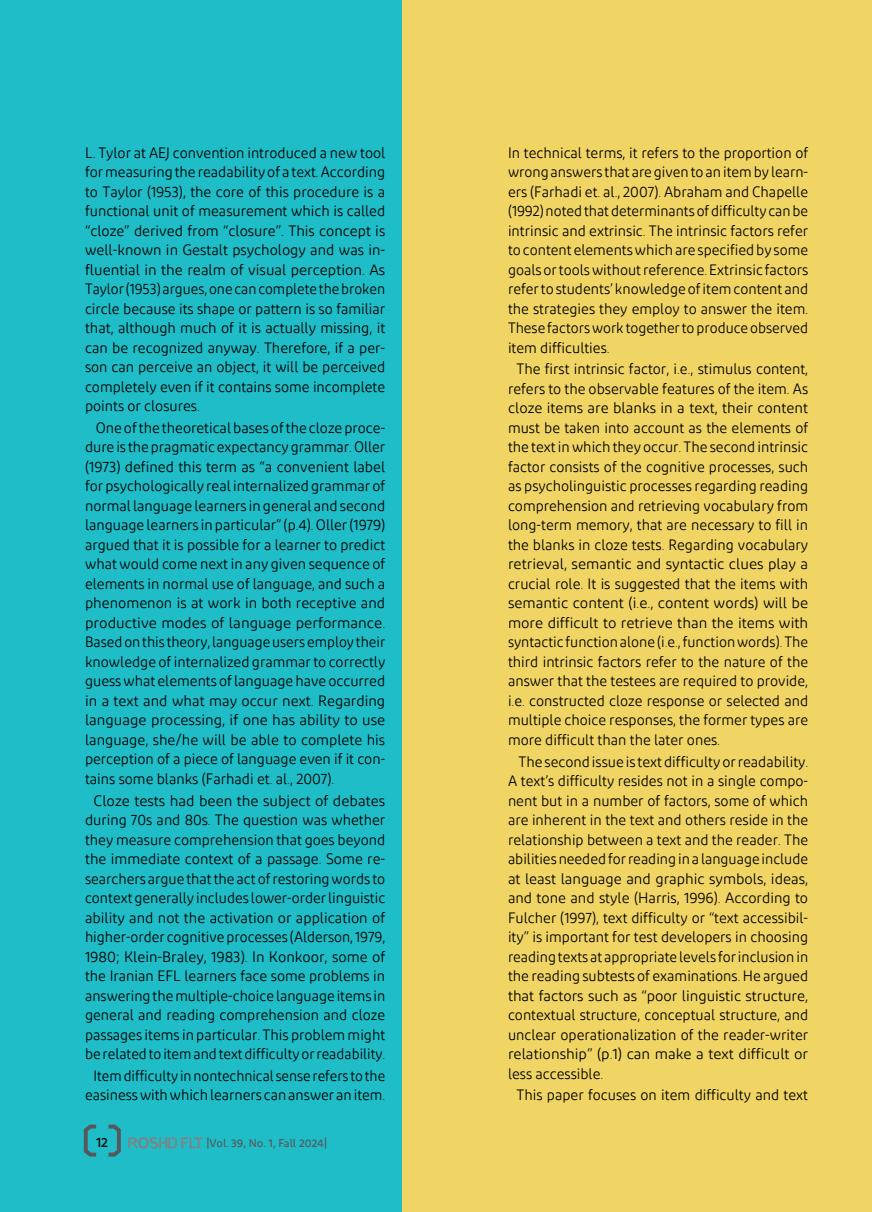
<style>
.page{position:relative;width:872px;height:1212px;background:#fff}
.page>*{position:absolute;margin:0;border:0;box-sizing:border-box;transform-origin:0 0}
.t1{font:15px/19.5px "Diodrum Arabic";color:#000;text-align:justify;scale:.95 1}
.t2{font:15px/19.5px "Diodrum Arabic";color:#000;text-align:justify;scale:.94 1}
.t3{font:15px/19.5px "Diodrum Arabic";color:#000;text-align:justify;scale:.96 1}
.t4{font:15px/19.5px "Diodrum Arabic";color:#000;text-align:justify;scale:.93 1}
.t5{font:15px/19.5px "Diodrum Arabic";color:#000;text-align:justify;scale:.92 1}
.t6{font:15px/19.5px "Diodrum Arabic";color:#000;text-align:center}
.t7{font:500 13.5px "Diodrum Arabic";color:#000}
.t8{font:500 11.25px "Diodrum Arabic";color:#57585b}
</style>
<div class="page">
<div style="left:0;top:0;width:402px;height:1212px;background:#1ebdc7"></div>
<div style="left:402px;top:0;width:470px;height:1212px;background:#f1d564"></div>
<svg style="left:82px;top:1122px;width:121px;height:36px;background:#2aafb8"></svg>
<p class="t1" style="left:85px;top:143px;width:317px">.L Tylor at AEJ convention introduced a new tool formeasuringthereadabilityofatext.According to Taylor (1953 ,) the core of this procedure is a functional unit of measurement which is called “cloze” derived from “closure .” This concept is</p>
<p class="t6" style="left:85px;top:260px;width:302px">fluential in the realm of visual perception. As</p>
<p class="t6" style="left:85px;top:240px;width:302px">well-known in Gestalt psychology and was in-</p>
<p class="t5" style="left:85px;top:279px;width:328px">Taylor(1953)argues,onecancompletethebroken circle because its shape or pattern is so familiar that, although much of isit actually missing it,</p>
<p class="t1" style="left:85px;top:357px;width:317px">son can perceive an object it, will be perceived</p>
<p class="t1" style="left:85px;top:338px;width:317px">can be recognized anyway. Therefore aif, per-</p>
<p class="t1" style="left:85px;top:377px;width:317px">completely even itif contains some incomplete points or closures.</p>
<p class="t2" style="left:85px;top:437px;width:321px">dureisthepragmaticexpectancygrammar.Oller</p>
<p class="t1" style="left:96px;top:418px;width:306px">Oneofthetheoreticalbasesoftheclozeproce-</p>
<p class="t3" style="left:85px;top:457px;width:314px">(1973) defined this term as “a convenient label for psychologically real internalized grammar of normallanguagelearnersingeneralandsecond languagelearnersinparticular” (p.4 .) Oller)1979( argued that isit possible for a learner to predict what would come next in any given sequence of elements in normal use of language, and such a phenomenon is at work in both receptive and productive modes of language performance.<br>Basedonthistheory,languageusersemploytheir knowledge of internalized grammar to correctly guesswhatelementsoflanguagehaveoccurred in a text and what may occur next. Regarding language processing if, one has ability to use language, she/he will be able to complete his</p>
<p class="t1" style="left:85px;top:769px;width:264px">tains some blanks (Farhadi et. al., 2007 .(</p>
<p class="t1" style="left:85px;top:749px;width:317px">perception of a piece of language even itif con-</p>
<p class="t6" style="left:85px;top:791px;width:302px">Cloze tests had been the subject of debates during 70s and 80 .s The question was whether they measure comprehension that goes beyond</p>
<p class="t2" style="left:85px;top:869px;width:321px">searchersarguethattheactofrestoringwordsto</p>
<p class="t3" style="left:85px;top:849px;width:314px">the immediate context of a passage. Some re-</p>
<p class="t2" style="left:85px;top:888px;width:321px">contextgenerallyincludeslower-orderlinguistic ability and not the activation or application of higher-ordercognitiveprocesses(Alderson,1979, 1980; Klein-Braley, 1983 I n.) Konkoor, some of the Iranian EFL learners face some problems in answeringthemultiple-choicelanguageitemsin general and reading comprehension and cloze passages items in particular. This problem might berelatedtoitemandtextdifficultyorreadability.</p>
<p class="t5" style="left:85px;top:1066px;width:328px;text-align:center">Itemdifficultyinnontechnicalsensereferstothe easinesswithwhichlearnerscanansweranitem.</p>
<p class="t7" style="left:96px;top:1134px;width:14px">12</p>
<p class="t8" style="left:206px;top:1135px;width:5px">|</p>
<p class="t8" style="left:324px;top:1135px;width:5px">|</p>
<p class="t8" style="left:210px;top:1136px;width:116px">Vol. 39, No. 1, Fall 2024</p>
<p class="t1" style="left:508px;top:143px;width:317px">In technical terms it, refers to the proportion of</p>
<p class="t1" style="left:508px;top:182px;width:317px">ers (Farhadi et. al., 2007 .) Abraham and Chapelle</p>
<p class="t2" style="left:508px;top:162px;width:321px">wronganswersthataregiventoanitembylearn-</p>
<p class="t4" style="left:508px;top:201px;width:324px">(1992)notedthatdeterminantsofdifficultycanbe intrinsic and extrinsic. The intrinsic factors refer tocontentelementswhicharespecifiedbysome goalsortoolswithoutreference.Extrinsicfactors refertostudents’knowledgeofitemcontentand the strategies they employ to answer the item.<br>Thesefactorsworktogethertoproduceobserved item difficulties.</p>
<p class="t1" style="left:508px;top:359px;width:317px;text-indent:9px">The first intrinsic factor e.i, ., stimulus content, refers to the observable features of the item. As cloze items are blanks in a text, their content must be taken into account as the elements of thetextinwhichtheyoccur.Thesecondintrinsic factor consists of the cognitive processes, such as psycholinguistic processes regarding reading comprehension and retrieving vocabulary from long-term memory, that are necessary to fill in the blanks in cloze tests. Regarding vocabulary retrieval, semantic and syntactic clues play a crucial role isIt. suggested that the items with semantic content e.i( ., content words) will be more difficult to retrieve than the items with syntacticfunctionalone e.i( .,functionwords .) The third intrinsic factors refer to the nature of the answer that the testees are required to provide,<br>.e. i constructed cloze response or selected and multiple choice responses, the former types are more difficult than the later ones.</p>
<p class="t1" style="left:518px;top:752px;width:306px">Thesecondissueistextdifficultyorreadability.</p>
<p class="t1" style="left:508px;top:791px;width:317px">nent but in a number of factors, some of which</p>
<p class="t1" style="left:508px;top:771px;width:317px">A text s’ difficulty resides not in a single compo-</p>
<p class="t1" style="left:508px;top:810px;width:317px">are inherent in the text and others reside in the relationship between a text and the reader. The abilitiesneededforreadinginalanguageinclude at least language and graphic symbols, ideas, and tone and style (Harris, 1996 .) According to</p>
<p class="t1" style="left:508px;top:927px;width:317px">ity” is important for test developers in choosing</p>
<p class="t1" style="left:508px;top:908px;width:317px">Fulcher (1997 ,) text difficulty or “text accessibil-</p>
<p class="t2" style="left:508px;top:947px;width:321px">readingtextsatappropriatelevelsforinclusionin the reading subtests of examinations. He argued that factors such as “poor linguistic structure, contextual structure, conceptual structure, and unclear operationalization of the reader-writer relationship” (p.1) can make a text difficult or less accessible.</p>
<p class="t1" style="left:516px;top:1085px;width:308px">This paper focuses on item difficulty and text</p>
</div>
